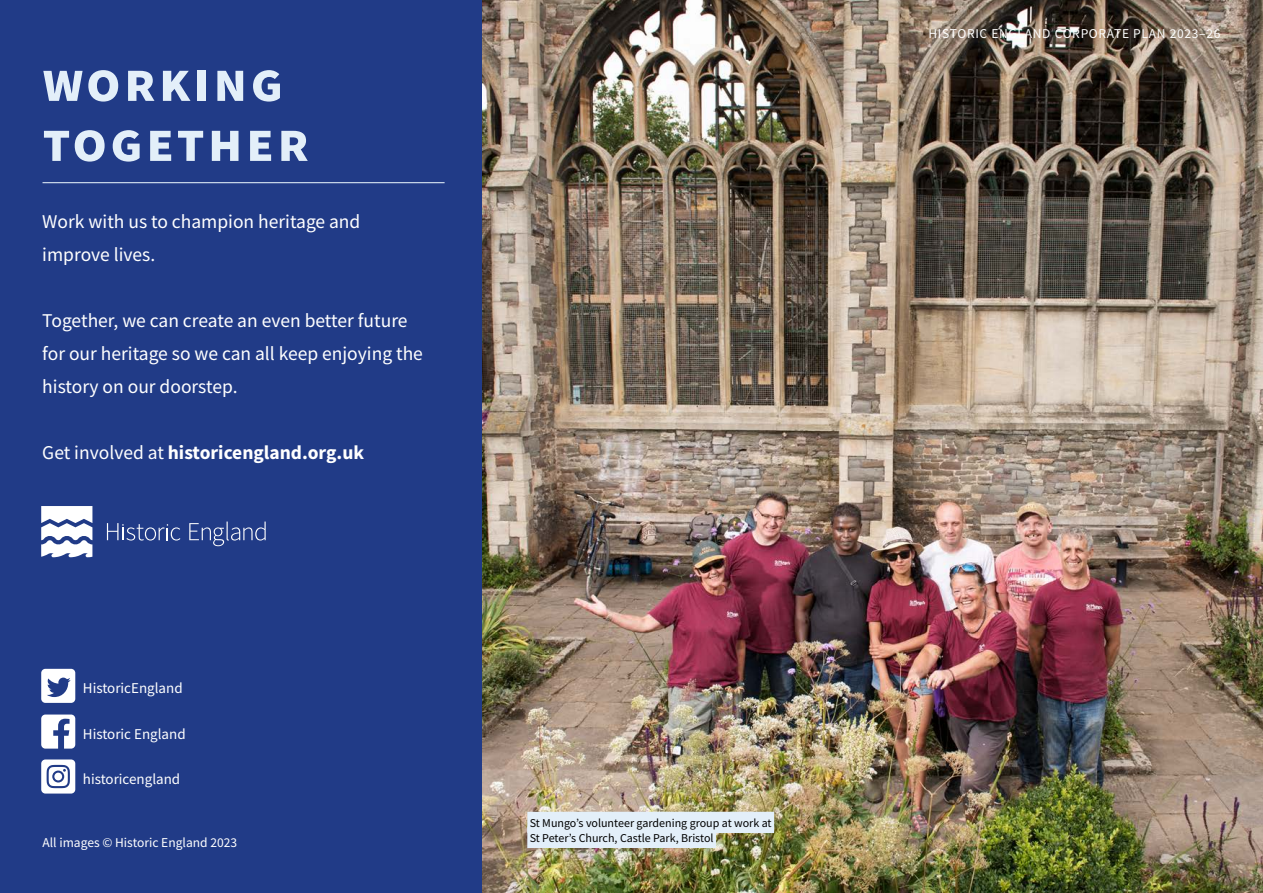
<style>
.page{position:relative;width:1263px;height:893px;background:#fff}
.page>*{position:absolute;margin:0;border:0;box-sizing:border-box;transform-origin:0 0}
.t1{font:700 57px/60px "Source Sans Pro";letter-spacing:.05em;color:#e3eff9}
.Main_body{font:19.5px "Source Sans Pro";color:#fff}
.Main_body-2{font:700 19.5px "Source Sans Pro";color:#fff}
.t2{font:15px "Source Sans Pro";color:#fff}
.t3{font:13.5px "Source Sans Pro";letter-spacing:.05em;color:#fff}
.t4{font:13.5px "Source Sans Pro";color:#fff}
.t5{font:12px "Source Sans Pro";color:#000}
.s1{font-weight:400}
</style>
<div class="page">
<div style="left:0;top:0;width:491px;height:893px;background:#213b87"></div>
<hr style="left:43px;top:182px;width:402px;height:1px;background:#e3eff9">
<svg style="left:41px;top:669px;width:34px;height:34px"></svg>
<svg style="left:41px;top:714px;width:34px;height:35px"></svg>
<svg style="left:41px;top:759px;width:34px;height:34px"></svg>
<img style="left:483px;top:0;width:780px;height:893px">
<div style="left:527px;top:812px;width:247px;height:21px;background:#e3eff9"></div>
<div style="left:527px;top:827px;width:189px;height:21px;background:#e3eff9"></div>
<svg style="left:41px;top:506px;width:51px;height:51px"></svg>
<svg style="left:107px;top:523px;width:73px;height:17px"></svg>
<svg style="left:189px;top:522px;width:77px;height:24px"></svg>
<h2 class="t1" style="left:43px;top:51px;width:268px">working together</h2>
<p class="Main_body" style="left:42px;top:209px;width:320px">Work with us to champion heritage and</p>
<p class="Main_body" style="left:42px;top:242px;width:114px">improve lives.</p>
<p class="Main_body" style="left:42px;top:308px;width:367px">Together, we can create an even better future</p>
<p class="Main_body" style="left:42px;top:341px;width:382px">for our heritage so we can all keep enjoying the</p>
<p class="Main_body" style="left:42px;top:374px;width:197px">history on our doorstep.</p>
<p class="Main_body-2" style="left:42px;top:440px;width:323px"><span class="s1">Get involved at</span> historicengland.org.uk</p>
<p class="t2" style="left:83px;top:679px;width:101px">HistoricEngland</p>
<p class="t2" style="left:83px;top:724px;width:104px">Historic England</p>
<p class="t2" style="left:83px;top:769px;width:99px">historicengland</p>
<p class="t4" style="left:43px;top:834px;width:196px">All images © Historic England 2023</p>
<p class="t5" style="left:530px;top:815px;width:243px">St Mungo’s volunteer gardening group at work at</p>
<p class="t5" style="left:530px;top:830px;width:185px">St Peter’s Church, Castle Park, Bristol</p>
<p class="t3" style="left:928px;top:25px;width:293px">HISTORIC ENGLAND CORPORATE PLAN 2023–26</p>
</div>
